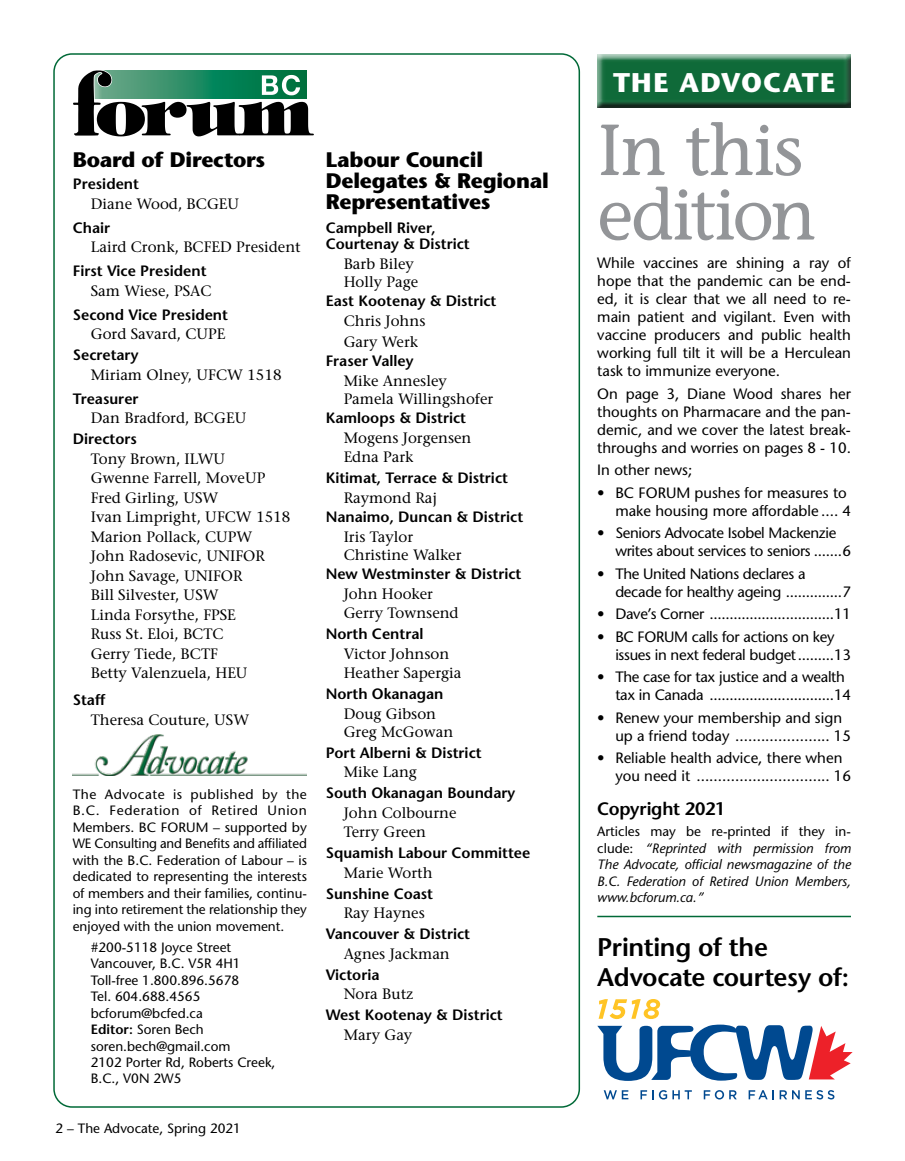
<style>
.page{position:relative;width:905px;height:1161px;background:#fff}
.page>*{position:absolute;margin:0;border:0;box-sizing:border-box;transform-origin:0 0}
.t1{font:72px/64.5px "Stone Informal";letter-spacing:-.03em;color:#939598}
.t2{font:700 27px "Stone Sans";letter-spacing:.045em;color:#fff}
.t3{font:600 25.5px/30px "Stone Sans";letter-spacing:-.015em;color:#000}
.t4{font:700 21px/21px "Stone Sans";letter-spacing:-.01em;color:#000}
.t5{font:600 18px "Stone Sans";letter-spacing:-.01em;color:#000}
.t6{font:15px/19.5px "Stone Serif";color:#000}
.t7{font:15px/18px "Stone Sans";color:#000;text-align:justify}
.t8{font:600 15px/16.5px "Stone Sans";color:#000}
.t9{font:15px/18px "Stone Sans";letter-spacing:-.02em;color:#000}
.t10{font:13.5px/16.5px "Stone Sans";color:#000;text-align:justify}
.t11{font:italic 13.5px/16.5px "Stone Sans";color:#000;text-align:justify}
.s1{font-weight:600}
.s2{font-style:normal}
</style>
<div class="page">
<svg style="left:73px;top:70px;width:241px;height:67px"></svg>
<img style="left:73px;top:735px;width:234px;height:41px">
<svg style="left:597px;top:1025px;width:255px;height:56px"></svg>
<svg style="left:598px;top:999px;width:62px;height:20px"></svg>
<svg style="left:603px;top:1090px;width:25px;height:9px"></svg>
<svg style="left:640px;top:1090px;width:13px;height:9px"></svg>
<svg style="left:659px;top:1090px;width:32px;height:10px"></svg>
<svg style="left:703px;top:1090px;width:33px;height:10px"></svg>
<svg style="left:748px;top:1090px;width:51px;height:9px"></svg>
<svg style="left:805px;top:1090px;width:29px;height:9px"></svg>
<hr style="left:597px;top:916px;width:253px;height:1px;background:#006937">
<div style="left:595px;top:54px;width:256px;height:54px;background:#000;opacity:.75"></div>
<h2 class="t2" style="left:613px;top:65px;width:224px">THE ADVOCATE</h2>
<h1 class="t1" style="left:597px;top:117px;width:221px">In this edition</h1>
<p class="t7" style="left:597px;top:254px;width:255px">While vaccines are shining a ray of hope that the pandemic can be end&shy;ed, it is clear that we all need to re&shy;main patient and vigilant. Even with vaccine producers and public health working full tilt it will be a Herculean task to immunize everyone.</p>
<p class="t7" style="left:597px;top:384px;width:255px">On page 3, Diane Wood shares her thoughts on Pharmacare and the pan&shy;demic, and we cover the latest break&shy;throughs and worries on pages 8 - 10.</p>
<p class="t7" style="left:597px;top:461px;width:96px">In other news;</p>
<p class="t7" style="left:597px;top:483px;width:255px;text-align:right">• BC FORUM pushes for measures to make housing more affordable .... 4</p>
<p class="t9" style="left:615px;top:524px;width:237px;text-indent:-18px">• Seniors Advocate Isobel Mackenzie writes about services to seniors .......6</p>
<p class="t9" style="left:615px;top:564px;width:237px;text-indent:-18px">• The United Nations declares a decade for healthy ageing ..............7</p>
<p class="t9" style="left:597px;top:605px;width:255px">• Dave’s Corner ...............................11</p>
<p class="t9" style="left:615px;top:627px;width:237px;text-indent:-18px">• BC FORUM calls for actions on key issues in next federal budget.........13</p>
<p class="t9" style="left:615px;top:668px;width:237px;text-indent:-18px">• The case for tax justice and a wealth tax in Canada ...............................14</p>
<p class="t7" style="left:615px;top:708px;width:237px;text-indent:-18px">• Renew your membership and sign up a friend today ...................... 15</p>
<p class="t7" style="left:615px;top:749px;width:237px;text-indent:-18px">• Reliable health advice, there when you need it ............................... 16</p>
<h3 class="t4" style="left:73px;top:149px;width:194px">Board of Directors</h3>
<p class="t8" style="left:73px;top:176px;width:68px">President</p>
<p class="t6" style="left:91px;top:194px;width:150px">Diane Wood, BCGEU</p>
<p class="t8" style="left:73px;top:219px;width:39px">Chair</p>
<p class="t6" style="left:91px;top:237px;width:211px">Laird Cronk, BCFED President</p>
<p class="t8" style="left:73px;top:263px;width:135px">First Vice President</p>
<p class="t6" style="left:91px;top:281px;width:122px">Sam Wiese, PSAC</p>
<p class="t8" style="left:73px;top:306px;width:157px">Second Vice President</p>
<p class="t6" style="left:91px;top:324px;width:136px">Gord Savard, CUPE</p>
<p class="t8" style="left:73px;top:347px;width:67px">Secretary</p>
<p class="t6" style="left:91px;top:365px;width:192px">Miriam Olney, UFCW 1518</p>
<p class="t8" style="left:73px;top:390px;width:67px">Treasurer</p>
<p class="t6" style="left:91px;top:408px;width:157px">Dan Bradford, BCGEU</p>
<p class="t8" style="left:73px;top:431px;width:66px">Directors</p>
<p class="t6" style="left:91px;top:449px;width:201px">Tony Brown, ILWU<br>Gwenne Farrell, MoveUP<br>Fred Girling, USW<br>Ivan Limpright, UFCW 1518<br>Marion Pollack, CUPW<br>John Radosevic, UNIFOR<br>John Savage, UNIFOR<br>Bill Silvester, USW<br>Linda Forsythe, FPSE<br>Russ St. Eloi, BCTC<br>Gerry Tiede, BCTF<br>Betty Valenzuela, HEU</p>
<p class="t8" style="left:73px;top:692px;width:34px">Staff</p>
<p class="t6" style="left:91px;top:710px;width:160px">Theresa Couture, USW</p>
<h3 class="t4" style="left:326px;top:149px;width:224px">Labour Council<br>Delegates &amp; Regional<br>Representatives</h3>
<p class="t8" style="left:326px;top:219px;width:146px">Campbell River,<br>Courtenay &amp; District</p>
<p class="t6" style="left:344px;top:254px;width:76px;line-height:18px">Barb Biley<br>Holly Page</p>
<p class="t8" style="left:326px;top:293px;width:172px">East Kootenay &amp; District</p>
<p class="t6" style="left:344px;top:310px;width:83px;line-height:21px">Chris Johns<br>Gary Werk</p>
<p class="t8" style="left:326px;top:353px;width:89px">Fraser Valley</p>
<p class="t6" style="left:344px;top:371px;width:151px;line-height:18px">Mike Annesley<br>Pamela Willingshofer</p>
<p class="t8" style="left:326px;top:410px;width:142px">Kamloops &amp; District</p>
<p class="t6" style="left:344px;top:428px;width:129px">Mogens Jorgensen<br>Edna Park</p>
<p class="t8" style="left:326px;top:470px;width:184px">Kitimat, Terrace &amp; District</p>
<p class="t6" style="left:344px;top:488px;width:95px">Raymond Raj</p>
<p class="t8" style="left:326px;top:509px;width:199px">Nanaimo, Duncan &amp; District</p>
<p class="t6" style="left:344px;top:527px;width:119px;line-height:18px">Iris Taylor<br>Christine Walker</p>
<p class="t8" style="left:326px;top:566px;width:197px">New Westminster &amp; District</p>
<p class="t6" style="left:344px;top:584px;width:116px">John Hooker<br>Gerry Townsend</p>
<p class="t8" style="left:326px;top:626px;width:99px">North Central</p>
<p class="t6" style="left:344px;top:644px;width:119px">Victor Johnson<br>Heather Sapergia</p>
<p class="t8" style="left:326px;top:686px;width:119px">North Okanagan</p>
<p class="t6" style="left:344px;top:704px;width:111px;line-height:18px">Doug Gibson<br>Greg McGowan</p>
<p class="t8" style="left:326px;top:744px;width:157px">Port Alberni &amp; District</p>
<p class="t6" style="left:344px;top:762px;width:75px">Mike Lang</p>
<p class="t8" style="left:326px;top:785px;width:191px">South Okanagan Boundary</p>
<p class="t6" style="left:344px;top:803px;width:114px">John Colbourne<br>Terry Green</p>
<p class="t8" style="left:326px;top:845px;width:206px">Squamish Labour Committee</p>
<p class="t6" style="left:344px;top:863px;width:91px">Marie Worth</p>
<p class="t8" style="left:326px;top:885px;width:109px">Sunshine Coast</p>
<p class="t6" style="left:344px;top:903px;width:83px">Ray Haynes</p>
<p class="t8" style="left:326px;top:926px;width:146px">Vancouver &amp; District</p>
<p class="t6" style="left:344px;top:944px;width:108px">Agnes Jackman</p>
<p class="t8" style="left:326px;top:966px;width:55px">Victoria</p>
<p class="t6" style="left:344px;top:984px;width:71px">Nora Butz</p>
<p class="t8" style="left:326px;top:1007px;width:178px">West Kootenay &amp; District</p>
<p class="t6" style="left:344px;top:1025px;width:70px">Mary Gay</p>
<p class="t10" style="left:73px;top:785px;width:236px">The Advocate is published by the B.C. Federation of Retired Union Members. BC FORUM – supported by WE Consulting and Benefits and affiliated with the B.C. Federation of Labour – is dedicated to representing the interests of members and their families, continu&shy;ing into retirement the relationship they enjoyed with the union movement.</p>
<p class="t10" style="left:91px;top:938px;width:186px;text-align:left">#200-5118 Joyce Street<br>Vancouver, B.C. V5R 4H1<br>Toll-free 1.800.896.5678<br>Tel. 604.688.4565 bcforum@bcfed.ca<br><span class="s1">Editor:</span> Soren Bech soren.bech@gmail.com<br>2102 Porter Rd, Roberts Creek,<br>B.C., V0N 2W5</p>
<h3 class="t3" style="left:597px;top:931px;width:253px">Printing of the<br>Advocate courtesy of:</h3>
<p class="t5" style="left:597px;top:798px;width:129px">Copyright 2021</p>
<p class="t11" style="left:597px;top:823px;width:255px"><span class="s2">Articles may be re-printed if they in&shy;clude:</span> “Reprinted with permission from The Advocate, official newsmagazine of the B.C. Federation of Retired Union Members, www.bcforum.ca.”</p>
<p class="t10" style="left:56px;top:1120px;width:187px">2 – The Advocate, Spring 2021</p>
</div>
